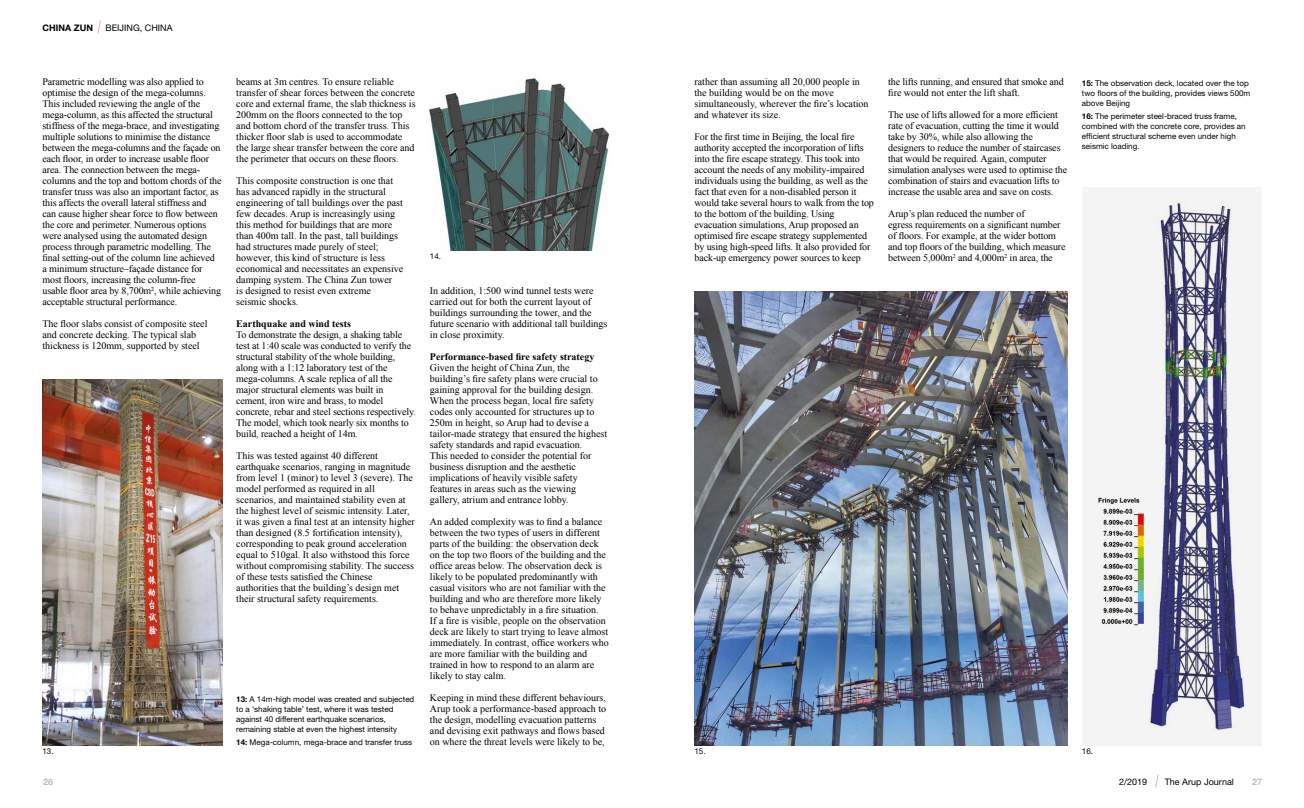
<style>
.page{position:relative;width:1304px;height:808px;background:#fff}
.page>*{position:absolute;margin:0;border:0;box-sizing:border-box;transform-origin:0 0}
.t1{font:10px/11px "Times New Roman";color:#000}
.t2{font:700 10px "Times New Roman";color:#000}
.t3{font:9px "Helvetica Neue";color:#000}
.t4{font:700 9px "Helvetica Neue";color:#bbbcbd}
.t5{font:8px/10px "Helvetica Neue";color:#000}
.s1{font-weight:700}
.s2{font-weight:900;font-style:italic;font-stretch:expanded;font-size:17.2px;color:#e5201d}
</style>
<div class="page">
<img style="left:694px;top:292px;width:374px;height:453px">
<img style="left:430px;top:78px;width:179px;height:172px">
<img style="left:43px;top:379px;width:179px;height:366px">
<img style="left:1082px;top:187px;width:179px;height:558px">
<img style="left:1090px;top:493px;width:59px;height:137px">
<p class="t3" style="left:43px;top:22px;width:132px"><span class="s1">CHINA ZUN</span> <span class="s2">|</span> BEIJING, CHINA</p>
<p class="t1" style="left:694px;top:76px;width:176px">rather than assuming all 20,000 people in the building would be on the move simultaneously, wherever the fire’s location and whatever its size.</p>
<p class="t1" style="left:694px;top:131px;width:181px">For the first time in Beijing, the local fire authority accepted the incorporation of lifts into the fire escape strategy. This took into account the needs of any mobility-impaired individuals using the building, as well as the fact that even for a non-disabled person it would take several hours to walk from the top to the bottom of the building. Using evacuation simulations, Arup proposed an optimised fire escape strategy supplemented by using high-speed lifts. It also provided for back-up emergency power sources to keep</p>
<p class="t1" style="left:888px;top:76px;width:177px">the lifts running, and ensured that smoke and fire would not enter the lift shaft.</p>
<p class="t1" style="left:888px;top:109px;width:180px">The use of lifts allowed for a more efficient rate of evacuation, cutting the time it would take by 30%, while also allowing the designers to reduce the number of staircases that would be required. Again, computer simulation analyses were used to optimise the combination of stairs and evacuation lifts to increase the usable area and save on costs.</p>
<p class="t1" style="left:888px;top:208px;width:179px">Arup’s plan reduced the number of<br>egress requirements on a significant number of floors. For example, at the wider bottom and top floors of the building, which measure between 5,000m<sup>2</sup> and 4,000m<sup>2</sup> in area, the</p>
<p class="t1" style="left:43px;top:76px;width:181px">Parametric modelling was also applied to optimise the design of the mega-columns.<br>This included reviewing the angle of the mega-column, as this affected the structural stiffness of the mega-brace, and investigating multiple solutions to minimise the distance between the mega-columns and the façade on each floor, in order to increase usable floor area. The connection between the mega&shy;columns and the top and bottom chords of the transfer truss was also an important factor, as this affects the overall lateral stiffness and can cause higher shear force to flow between the core and perimeter. Numerous options were analysed using the automated design process through parametric modelling. The final setting-out of the column line achieved a minimum structure–façade distance for most floors, increasing the column-free usable floor area by 8,700m², while achieving acceptable structural performance.</p>
<p class="t1" style="left:43px;top:318px;width:166px">The floor slabs consist of composite steel and concrete decking. The typical slab thickness is 120mm, supported by steel</p>
<p class="t1" style="left:236px;top:76px;width:181px">beams at 3m centres. To ensure reliable transfer of shear forces between the concrete core and external frame, the slab thickness is 200mm on the floors connected to the top and bottom chord of the transfer truss. This thicker floor slab is used to accommodate the large shear transfer between the core and the perimeter that occurs on these floors.</p>
<p class="t1" style="left:236px;top:175px;width:169px">This composite construction is one that has advanced rapidly in the structural engineering of tall buildings over the past few decades. Arup is increasingly using this method for buildings that are more than 400m tall. In the past, tall buildings had structures made purely of steel; however, this kind of structure is less economical and necessitates an expensive damping system. The China Zun tower<br>is designed to resist even extreme seismic shocks.</p>
<p class="t2" style="left:236px;top:317px;width:116px">Earthquake and wind tests</p>
<p class="t1" style="left:236px;top:329px;width:181px">To demonstrate the design, a shaking table test at 1:40 scale was conducted to verify the structural stability of the whole building, along with a 1:12 laboratory test of the mega-columns. A scale replica of all the major structural elements was built in cement, iron wire and brass, to model concrete, rebar and steel sections respectively.<br>The model, which took nearly six months to build, reached a height of 14m.</p>
<p class="t1" style="left:236px;top:450px;width:180px">This was tested against 40 different earthquake scenarios, ranging in magnitude from level 1 (minor) to level 3 (severe). The model performed as required in all scenarios, and maintained stability even at the highest level of seismic intensity. Later, it was given a final test at an intensity higher than designed (8.5 fortification intensity), corresponding to peak ground acceleration equal to 510gal. It also withstood this force without compromising stability. The success of these tests satisfied the Chinese authorities that the building’s design met their structural safety requirements.</p>
<p class="t5" style="left:1082px;top:78px;width:170px"><span class="s1">15:</span> The observation deck, located over the top two floors of the building, provides views 500m above Beijing</p>
<p class="t5" style="left:1082px;top:111px;width:165px"><span class="s1">16:</span> The perimeter steel-braced truss frame, combined with the concrete core, provides an efficient structural scheme even under high seismic loading.</p>
<p class="t5" style="left:430px;top:251px;width:13px">14.</p>
<p class="t1" style="left:430px;top:285px;width:179px">In addition, 1:500 wind tunnel tests were carried out for both the current layout of buildings surrounding the tower, and the future scenario with additional tall buildings in close proximity.</p>
<p class="t2" style="left:430px;top:350px;width:166px">Performance-based fire safety strategy</p>
<p class="t1" style="left:430px;top:362px;width:179px">Given the height of China Zun, the building’s fire safety plans were crucial to gaining approval for the building design.<br>When the process began, local fire safety codes only accounted for structures up to 250m in height, so Arup had to devise a tailor-made strategy that ensured the highest safety standards and rapid evacuation.<br>This needed to consider the potential for business disruption and the aesthetic implications of heavily visible safety features in areas such as the viewing gallery, atrium and entrance lobby.</p>
<p class="t1" style="left:430px;top:516px;width:181px">An added complexity was to find a balance between the two types of users in different parts of the building: the observation deck on the top two floors of the building and the office areas below. The observation deck is likely to be populated predominantly with casual visitors who are not familiar with the building and who are therefore more likely to behave unpredictably in a fire situation.<br>If a fire is visible, people on the observation deck are likely to start trying to leave almost immediately. In contrast, office workers who are more familiar with the building and trained in how to respond to an alarm are likely to stay calm.</p>
<p class="t1" style="left:430px;top:692px;width:178px">Keeping in mind these different behaviours, Arup took a performance-based approach to the design, modelling evacuation patterns and devising exit pathways and flows based on where the threat levels were likely to be,</p>
<p class="t5" style="left:236px;top:694px;width:180px"><span class="s1">13:</span> A 14m-high model was created and subjected to a ‘shaking table’ test, where it was tested against 40 different earthquake scenarios, remaining stable at even the highest intensity</p>
<p class="t5" style="left:236px;top:737px;width:177px"><span class="s1">14:</span> Mega-column, mega-brace and transfer truss</p>
<p class="t5" style="left:43px;top:746px;width:13px">13.</p>
<p class="t5" style="left:694px;top:746px;width:13px">15.</p>
<p class="t5" style="left:1082px;top:746px;width:13px">16.</p>
<p class="t4" style="left:43px;top:776px;width:12px">26</p>
<p class="t3" style="left:1119px;top:776px;width:30px">2/2019</p>
<p class="t3" style="left:1154px;top:776px;width:82px"><span class="s2">|</span> The Arup Journal</p>
<p class="t4" style="left:1252px;top:776px;width:12px">27</p>
</div>
